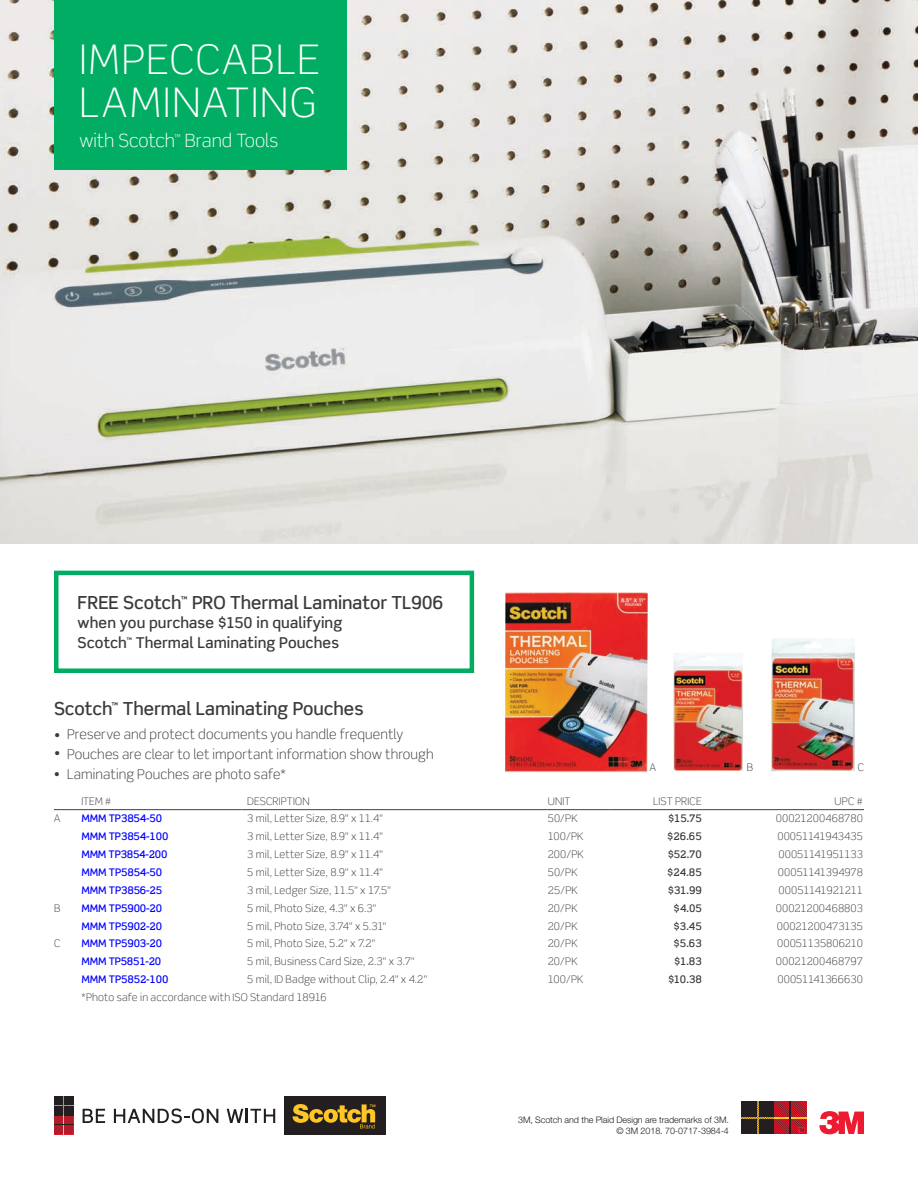
<style>
.page{position:relative;width:918px;height:1188px;background:#fff}
.page>*{position:absolute;margin:0;border:0;box-sizing:border-box;transform-origin:0 0}
.t1{font:300 40.8px/43px "Scene Std";letter-spacing:.04em;color:#fff}
.t2{font:300 18.3px "Scene Std";letter-spacing:-.005em;color:#fff}
.t3{font:500 18px "Scene Std";letter-spacing:-.005em;color:#3a393b}
.t4{font:500 15px/19.5px "Scene Std";letter-spacing:.005em;color:#3a393b}
.t5{font:300 13.5px "Scene Std";letter-spacing:.01em;color:#3a393b}
.t6{font:300 10.5px "Scene Std";letter-spacing:.01em;color:#3a393b}
.t7{font:500 10.5px "Scene Std";letter-spacing:-.01em;color:#00f}
.t8{font:500 10.5px "Scene Std";letter-spacing:.005em;color:#3a393b}
.t9{font:300 10.5px "Scene Std";letter-spacing:-.025em;color:#3a393b}
.t10{font:300 10.5px "Scene Std";letter-spacing:-.015em;color:#3a393b}
.t11{font:300 9px/11.2px "Helvetica Neue LT Std";letter-spacing:-.01em;color:#231f20;text-align:right}
</style>
<div class="page">
<img style="left:0;top:0;width:918px;height:544px">
<svg style="left:741px;top:1101px;width:66px;height:33px;background:#722924"></svg>
<svg style="left:819px;top:1111px;width:45px;height:23px"></svg>
<div style="left:284px;top:1096px;width:102px;height:38px;background:#231f20"></div>
<svg style="left:293px;top:1104px;width:82px;height:25px"></svg>
<svg style="left:83px;top:1109px;width:22px;height:14px"></svg>
<svg style="left:114px;top:1108px;width:104px;height:15px"></svg>
<svg style="left:227px;top:1109px;width:48px;height:14px"></svg>
<svg style="left:54px;top:1096px;width:20px;height:38px"></svg>
<svg style="left:54px;top:809px;width:22px;height:1px"></svg>
<hr style="left:76px;top:809px;width:166px;height:1px;background:#414142">
<hr style="left:242px;top:809px;width:306px;height:1px;background:#414142">
<hr style="left:548px;top:809px;width:62px;height:1px;background:#414142">
<hr style="left:610px;top:809px;width:93px;height:1px;background:#414142">
<hr style="left:703px;top:809px;width:161px;height:1px;background:#414142">
<div style="left:54px;top:571px;width:420px;height:102px;border:4px solid #00ad63"></div>
<div style="left:54px;top:0;width:292px;height:169px;background:#00ad63"></div>
<img style="left:771px;top:638px;width:84px;height:133px">
<img style="left:673px;top:653px;width:70px;height:118px">
<img style="left:505px;top:592px;width:143px;height:181px">
<h1 class="t1" style="left:79px;top:38px;width:242px">IMPECCABLE<br>LAMINATING</h1>
<h2 class="t2" style="left:79px;top:130px;width:200px">with Scotch<sup>™</sup> Brand Tools</h2>
<h3 class="t3" style="left:78px;top:591px;width:367px">FREE Scotch<sup>™</sup> PRO Thermal Laminator TL906</h3>
<h3 class="t4" style="left:78px;top:613px;width:266px">when you purchase $150 in qualifying<br>Scotch<sup>™</sup> Thermal Laminating Pouches</h3>
<h3 class="t3" style="left:54px;top:697px;width:311px">Scotch<sup>™</sup> Thermal Laminating Pouches</h3>
<p class="t5" style="left:54px;top:726px;width:351px">• Preserve and protect documents you handle frequently</p>
<p class="t5" style="left:54px;top:746px;width:381px">• Pouches are clear to let important information show through</p>
<p class="t5" style="left:54px;top:766px;width:233px">• Laminating Pouches are photo safe*</p>
<p class="t6" style="left:81px;top:795px;width:31px">ITEM #</p>
<p class="t6" style="left:247px;top:795px;width:64px">DESCRIPTION</p>
<p class="t6" style="left:548px;top:795px;width:24px">UNIT</p>
<p class="t6" style="left:653px;top:795px;width:50px">LIST PRICE</p>
<p class="t6" style="left:835px;top:795px;width:30px">UPC #</p>
<p class="t6" style="left:54px;top:812px;width:8px">A</p>
<p class="t7" style="left:81px;top:812px;width:82px">MMM TP3854-50</p>
<p class="t6" style="left:247px;top:812px;width:137px">3 mil, Letter Size, 8.9" x 11.4"</p>
<p class="t6" style="left:548px;top:812px;width:31px">50/PK</p>
<p class="t8" style="left:668px;top:812px;width:35px">$15.75</p>
<p class="t6" style="left:776px;top:812px;width:89px">00021200468780</p>
<p class="t7" style="left:81px;top:830px;width:89px">MMM TP3854-100</p>
<p class="t6" style="left:247px;top:830px;width:137px">3 mil, Letter Size, 8.9" x 11.4"</p>
<p class="t6" style="left:548px;top:830px;width:37px">100/PK</p>
<p class="t8" style="left:667px;top:830px;width:36px">$26.65</p>
<p class="t6" style="left:777px;top:830px;width:87px">00051141943435</p>
<p class="t7" style="left:81px;top:848px;width:88px">MMM TP3854-200</p>
<p class="t6" style="left:247px;top:848px;width:137px">3 mil, Letter Size, 8.9" x 11.4"</p>
<p class="t6" style="left:548px;top:848px;width:38px">200/PK</p>
<p class="t8" style="left:668px;top:848px;width:36px">$52.70</p>
<p class="t9" style="left:778px;top:848px;width:86px">00051141951133</p>
<p class="t7" style="left:81px;top:866px;width:82px">MMM TP5854-50</p>
<p class="t6" style="left:247px;top:866px;width:137px">5 mil, Letter Size, 8.9" x 11.4"</p>
<p class="t6" style="left:548px;top:866px;width:31px">50/PK</p>
<p class="t8" style="left:667px;top:866px;width:36px">$24.85</p>
<p class="t6" style="left:778px;top:866px;width:87px">00051141394978</p>
<p class="t7" style="left:81px;top:883px;width:82px">MMM TP3856-25</p>
<p class="t6" style="left:247px;top:884px;width:145px">3 mil, Ledger Size, 11.5" x 17.5"</p>
<p class="t6" style="left:548px;top:884px;width:32px">25/PK</p>
<p class="t8" style="left:668px;top:883px;width:36px">$31.99</p>
<p class="t10" style="left:779px;top:884px;width:86px">00051141921211</p>
<p class="t6" style="left:54px;top:902px;width:8px">B</p>
<p class="t7" style="left:81px;top:901px;width:82px">MMM TP5900-20</p>
<p class="t6" style="left:247px;top:902px;width:131px">5 mil, Photo Size, 4.3" x 6.3"</p>
<p class="t6" style="left:548px;top:902px;width:31px">20/PK</p>
<p class="t8" style="left:674px;top:901px;width:30px">$4.05</p>
<p class="t6" style="left:776px;top:902px;width:89px">00021200468803</p>
<p class="t7" style="left:81px;top:919px;width:82px">MMM TP5902-20</p>
<p class="t6" style="left:247px;top:919px;width:141px">5 mil, Photo Size, 3.74" x 5.31"</p>
<p class="t6" style="left:548px;top:919px;width:31px">20/PK</p>
<p class="t8" style="left:674px;top:919px;width:30px">$3.45</p>
<p class="t6" style="left:777px;top:919px;width:88px">00021200473135</p>
<p class="t6" style="left:54px;top:937px;width:8px">C</p>
<p class="t7" style="left:81px;top:937px;width:82px">MMM TP5903-20</p>
<p class="t6" style="left:247px;top:937px;width:130px">5 mil, Photo Size, 5.2" x 7.2"</p>
<p class="t6" style="left:548px;top:937px;width:31px">20/PK</p>
<p class="t8" style="left:674px;top:937px;width:30px">$5.63</p>
<p class="t6" style="left:777px;top:937px;width:87px">00051135806210</p>
<p class="t7" style="left:81px;top:955px;width:81px">MMM TP5851-20</p>
<p class="t6" style="left:247px;top:955px;width:169px">5 mil, Business Card Size, 2.3" x 3.7"</p>
<p class="t6" style="left:548px;top:955px;width:31px">20/PK</p>
<p class="t8" style="left:674px;top:955px;width:29px">$1.83</p>
<p class="t6" style="left:776px;top:955px;width:89px">00021200468797</p>
<p class="t7" style="left:81px;top:973px;width:89px">MMM TP5852-100</p>
<p class="t6" style="left:247px;top:973px;width:182px">5 mil, ID Badge without Clip, 2.4" x 4.2"</p>
<p class="t6" style="left:548px;top:973px;width:37px">100/PK</p>
<p class="t8" style="left:668px;top:973px;width:35px">$10.38</p>
<p class="t6" style="left:777px;top:973px;width:87px">00051141366630</p>
<p class="t6" style="left:81px;top:991px;width:247px">*Photo safe in accordance with ISO Standard 18916</p>
<p class="t6" style="left:649px;top:761px;width:8px">A</p>
<p class="t6" style="left:747px;top:761px;width:8px">B</p>
<p class="t6" style="left:858px;top:761px;width:8px">C</p>
<p class="t11" style="left:518px;top:1114px;width:212px">3M, Scotch and the Plaid Design are trademarks of 3M. © 3M 2018. 70-0717-3984-4</p>
</div>
